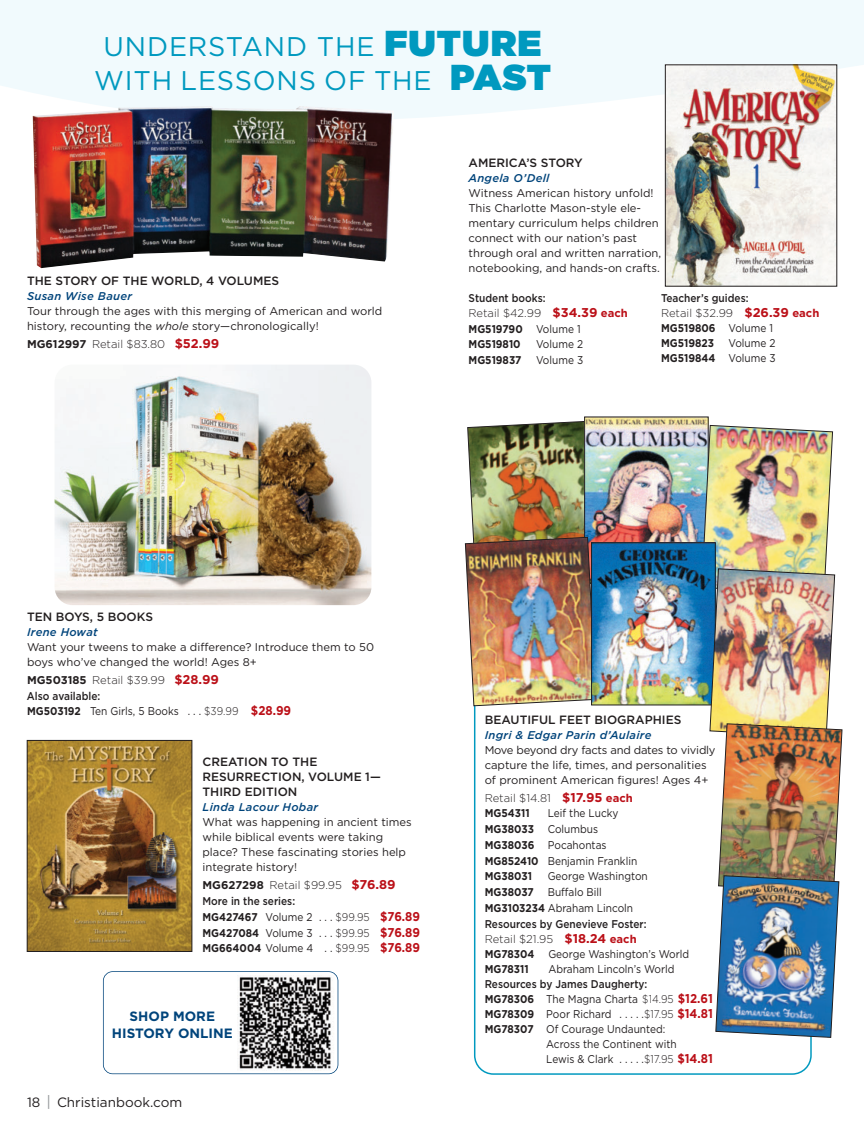
<style>
.page{position:relative;width:864px;height:1134px;background:#fff}
.page>*{position:absolute;margin:0;border:0;box-sizing:border-box;transform-origin:0 0}
.t1{font:27px/34.5px "Gotham";letter-spacing:.03em;color:#0099bf;text-align:center}
.t2{font:700 13.5px/16.5px "Gotham";color:#00447b;text-align:center}
.t3{font:13.5px "Gotham";color:#231f20}
.t4{font:500 12px/15px "Gotham";color:#231f20}
.t5{font:11.25px/15px "Gotham";color:#231f20}
.t6{font:11.25px/15.3px "Gotham";color:#231f20;scale:.9 1}
.t7{font:300 11.25px/15.8px "Gotham";color:#231f20}
.t8{font:700 11.25px/15.8px "Gotham";color:#231f20}
.t9{font:500 11.25px/15px "Gotham";color:#231f20;scale:.9 1}
.t10{font:italic 500 11.25px "Gotham";letter-spacing:.025em;color:#00447b}
.t11{font:700 11.25px/15.5px "Gotham";color:#231f20;scale:.9 1}
.s1{font-weight:900;font-size:36px}
.s2{font-style:italic}
.s3{font-weight:700}
.s4{font-weight:700;font-size:12.75px;color:#bb1018}
.s5{font-weight:500}
.s6{font-weight:300}
.s7{font-size:12.75px;color:#bb1018}
.s8{color:#bb1018}
.s9{font-weight:400}
.s10{font-weight:700;color:#bb1018}
.s11{font-size:15px;color:#939598}
</style>
<div class="page">
<svg style="left:0;top:0;width:864px;height:125px;fill:#f1fafd"></svg>
<img style="left:33px;top:106px;width:361px;height:162px">
<img style="left:29px;top:742px;width:161px;height:208px">
<div style="left:27px;top:740px;width:165px;height:212px;border:1px solid #231f20"></div>
<img style="left:667px;top:67px;width:168px;height:217px">
<img style="left:55px;top:365px;width:316px;height:240px;border-radius:18px">
<svg style="left:474px;top:705px;width:338px;height:370px"></svg>
<img style="left:586px;top:419px;width:120px;height:124px">
<img style="left:465px;top:421px;width:131px;height:285px">
<img style="left:593px;top:545px;width:108px;height:158px">
<div style="left:591px;top:543px;width:125px;height:162px;border:1px solid #231f20"></div>
<img style="left:701px;top:425px;width:141px;height:613px">
<div style="left:103px;top:971px;width:235px;height:103px;border:2px solid #00447b;border-radius:10px"></div>
<img style="left:239px;top:976px;width:95px;height:94px">
<h1 class="t1" style="left:94px;top:31px;width:458px">UNDERSTAND THE <span class="s1">FUTURE<br></span>WITH LESSONS OF THE <span class="s1">PAST</span></h1>
<p class="t4" style="left:27px;top:274px;width:254px">THE STORY OF THE WORLD, 4 VOLUMES</p>
<p class="t10" style="left:27px;top:292px;width:107px">Susan Wise Bauer</p>
<p class="t5" style="left:27px;top:304px;width:357px">Tour through the ages with this merging of Amer i can and world history, recounting the <span class="s2">whole</span> story—chronologically!</p>
<p class="t7" style="left:27px;top:337px;width:194px"><span class="s3">MG612997</span> Retail $83.80 <span class="s4">$52.99</span></p>
<p class="t4" style="left:469px;top:156px;width:116px">AMER I CA’S STORY</p>
<p class="t10" style="left:469px;top:174px;width:82px">Angela O’Dell</p>
<p class="t5" style="left:469px;top:187px;width:194px">Witness Amer i can history unfold!<br>This Charlotte Mason-style ele&shy;mentary curriculum helps children connect with our nation’s past through oral and written narration, notebooking, and hands-on crafts.</p>
<p class="t11" style="left:469px;top:291px;width:178px"><span class="s5">Student books:<br></span><span class="s6">Retail $42.99</span> <span class="s7">$34.39</span> <span class="s8">each<br></span>MG519790 <span class="s9">Volume 1<br></span>MG519810</p>
<p class="t6" style="left:536px;top:338px;width:54px">Volume 2</p>
<p class="t11" style="left:469px;top:353px;width:60px">MG519837</p>
<p class="t6" style="left:536px;top:353px;width:54px">Volume 3</p>
<p class="t9" style="left:661px;top:291px;width:177px">Teacher’s guides:<br><span class="s6">Retail $32.99</span> <span class="s4">$26.39</span> <span class="s10">each<br></span><span class="s3">MG519806</span> <span class="s9">Volume 1<br></span><span class="s3">MG519823</span></p>
<p class="t6" style="left:661px;top:336px;width:129px;text-align:right">Volume 2<br><span class="s3">MG519844</span> Volume 3</p>
<p class="t4" style="left:27px;top:610px;width:128px">TEN BOYS, 5 BOOKS</p>
<p class="t10" style="left:27px;top:628px;width:72px">Irene Howat</p>
<p class="t5" style="left:27px;top:640px;width:349px">Want your tweens to make a difference? Introduce them to 50 boys who’ve changed the world! Ages 8+</p>
<p class="t7" style="left:27px;top:673px;width:266px"><span class="s3">MG503185</span> Retail $39.99 <span class="s4">$28.99<br></span><span class="s5">Also available:<br></span><span class="s3">MG503192</span> <span class="s9">Ten Girls, 5 Books . . .</span> $39.99 <span class="s4">$28.99</span></p>
<p class="t4" style="left:202px;top:755px;width:180px">CREATION TO THE<br>RESURRECTION, VOLUME 1—<br>THIRD EDITION</p>
<p class="t10" style="left:202px;top:803px;width:117px">Linda Lacour Hobar</p>
<p class="t5" style="left:202px;top:816px;width:211px">What was happening in ancient times while biblical events were taking place? These fascinating stories help integrate history!</p>
<p class="t8" style="left:202px;top:878px;width:219px">MG627298 <span class="s6">Retail $99.95</span> <span class="s7">$76.89<br></span><span class="s5">More in the series:<br></span>MG427467 <span class="s9">Volume 2 . . .</span> <span class="s6">$99.95</span> <span class="s7">$76.89<br></span>MG427084 <span class="s9">Volume 3 . . .</span> <span class="s6">$99.95</span> <span class="s7">$76.89<br></span>MG664004 <span class="s9">Volume 4 . .</span> <span class="s6">$99.95</span> <span class="s7">$76.89</span></p>
<p class="t2" style="left:112px;top:1009px;width:122px">SHOP MORE<br>HISTORY ONLINE</p>
<p class="t3" style="left:27px;top:1097px;width:157px">18 <span class="s11">|</span> Christianbook.com</p>
<p class="t4" style="left:485px;top:713px;width:198px">BEAUTIFUL FEET BIOGRAPHIES</p>
<p class="t10" style="left:485px;top:730px;width:168px">Ingri &amp; Edgar Parin d’Aulaire</p>
<p class="t5" style="left:485px;top:743px;width:232px">Move beyond dry facts and dates to vividly capture the life, times, and personalities of prominent Amer i can figures! Ages 4+</p>
<p class="t7" style="left:485px;top:790px;width:150px">Retail $14.81 <span class="s4">$17.95</span> <span class="s10">each<br></span><span class="s3">MG54311</span></p>
<p class="t6" style="left:485px;top:806px;width:171px;line-height:15.8px;text-indent:63px">Leif the Lucky<br><span class="s3">MG38033</span> Columbus<br><span class="s3">MG38036</span> Pocahontas<br><span class="s3">MG852410</span> Benjamin Franklin<br><span class="s3">MG38031</span></p>
<p class="t6" style="left:485px;top:870px;width:229px;text-indent:63px">George Washington<br><span class="s3">MG38037</span> Buffalo Bill<br><span class="s3">MG3103234</span> Abraham Lincoln<br><span class="s5">Resources by Genevieve Foster:<br></span><span class="s6">Retail $21.95</span> <span class="s4">$18.24</span> <span class="s10">each<br></span><span class="s3">MG78304</span> George Washington’s World<br><span class="s3">MG78311</span></p>
<p class="t6" style="left:548px;top:962px;width:142px">Abraham Lincoln’s World</p>
<p class="t9" style="left:485px;top:978px;width:182px">Resources by James Daugherty:</p>
<p class="t6" style="left:485px;top:993px;width:255px"><span class="s3">MG78306</span> The Magna Charta <span class="s6">$14.95</span> <span class="s4">$12.61</span></p>
<p class="t6" style="left:485px;top:1008px;width:255px"><span class="s3">MG78309</span> Poor Richard . . . . .<span class="s6">$17.95</span> <span class="s4">$14.81</span></p>
<p class="t6" style="left:485px;top:1023px;width:202px"><span class="s3">MG78307</span> Of Courage Undaunted:</p>
<p class="t6" style="left:546px;top:1038px;width:147px">Across the Continent with</p>
<p class="t6" style="left:546px;top:1053px;width:187px">Lewis &amp; Clark . . . . .<span class="s6">$17.95</span> <span class="s4">$14.81</span></p>
</div>
